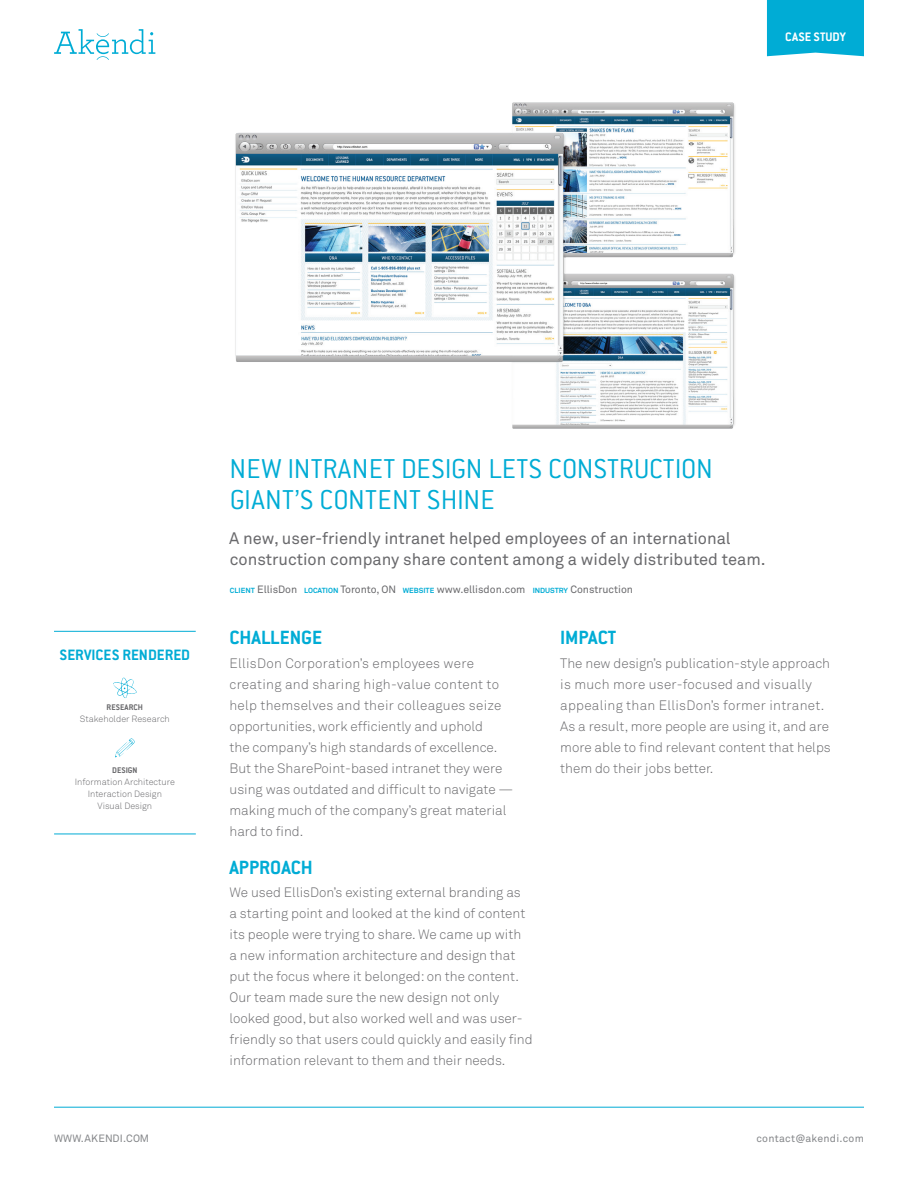
<style>
.page{position:relative;width:918px;height:1188px;background:#fff}
.page>*{position:absolute;margin:0;border:0;box-sizing:border-box;transform-origin:0 0}
.t1{font:300 30px/31.5px "Conduit ITC Std";color:#00acd5}
.t2{font:700 21px "Conduit ITC Std";color:#00acd5}
.t3{font:16.5px/21px "Akkurat";color:#69696c}
.t4{font:700 16.5px "Conduit ITC Std";color:#00acd5}
.t5{font:300 13.5px/21px "Akkurat";color:#69696c}
.t6{font:700 13.5px "Conduit ITC Std";color:#fff}
.t7{font:10.5px "Akkurat";color:#69696c}
.t8{font:10.5px "Akkurat";letter-spacing:.025em;color:#848689}
.t9{font:10.5px "Akkurat";letter-spacing:.005em;color:#848689}
.t10{font:300 9px/12px "Akkurat";color:#69696c;text-align:center}
.t11{font:700 9px "Conduit ITC Std";color:#69696c}
.s1{font-weight:700;font-size:7.35px;color:#00acd5}
</style>
<div class="page">
<div style="left:767px;top:0;width:97px;height:56px;background:#00acd5"></div>
<svg style="left:54px;top:29px;width:101px;height:31px"></svg>
<hr style="left:54px;top:1107px;width:810px;height:1px;background:#00acd5">
<hr style="left:54px;top:631px;width:142px;height:1px;background:#00acd5">
<img style="left:235px;top:102px;width:500px;height:327px">
<svg style="left:113px;top:678px;width:24px;height:20px"></svg>
<svg style="left:115px;top:738px;width:20px;height:19px"></svg>
<hr style="left:54px;top:834px;width:142px;height:1px;background:#00acd5">
<p class="t6" style="left:785px;top:29px;width:62px">CASE STUDY</p>
<p class="t4" style="left:60px;top:645px;width:132px">SERVICES RENDERED</p>
<p class="t11" style="left:107px;top:702px;width:38px">RESEARCH</p>
<p class="t10" style="left:80px;top:713px;width:91px">Stakeholder Research</p>
<p class="t11" style="left:112px;top:765px;width:27px">DESIGN</p>
<p class="t10" style="left:75px;top:776px;width:102px">Information Architecture<br>Interaction Design<br>Visual Design</p>
<h1 class="t1" style="left:229px;top:452px;width:485px">NEW INTRANET DESIGN LETS CONSTRUCTION<br>GIANT’S CONTENT SHINE</h1>
<p class="t3" style="left:229px;top:527px;width:538px">A new, user-friendly intranet helped employees of an international construction company share content among a widely distributed team.</p>
<p class="t7" style="left:230px;top:582px;width:405px"><span class="s1">CLIENT</span> EllisDon <span class="s1">LOCATION</span> Toronto, ON <span class="s1">WEBSITE</span> www.ellisdon.com <span class="s1">INDUSTRY</span> Construction</p>
<h2 class="t2" style="left:230px;top:625px;width:94px">CHALLENGE</h2>
<p class="t5" style="left:230px;top:652px;width:285px">EllisDon Corporation’s employees were creating and sharing high-value content to help themselves and their colleagues seize opportunities, work efficiently and uphold<br>the company’s high standards of excellence.<br>But the SharePoint-based intranet they were using was outdated and difficult to navigate — making much of the company’s great material hard to find.</p>
<h2 class="t2" style="left:230px;top:855px;width:85px">APPROACH</h2>
<p class="t5" style="left:230px;top:881px;width:305px">We used EllisDon’s existing external branding as<br>a starting point and looked at the kind of content its people were trying to share. We came up with<br>a new information architecture and design that put the focus where it belonged: on the content.<br>Our team made sure the new design not only looked good, but also worked well and was user&shy;friendly so that users could quickly and easily find information relevant to them and their needs.</p>
<h2 class="t2" style="left:560px;top:625px;width:58px">IMPACT</h2>
<p class="t5" style="left:560px;top:652px;width:272px">The new design’s publication-style approach is much more user-focused and visually appealing than EllisDon’s former intranet.<br>As a result, more people are using it, and are more able to find relevant content that helps them do their jobs better.</p>
<p class="t9" style="left:54px;top:1131px;width:97px">WWW.AKENDI.COM</p>
<p class="t8" style="left:756px;top:1131px;width:109px">contact@akendi.com</p>
</div>
